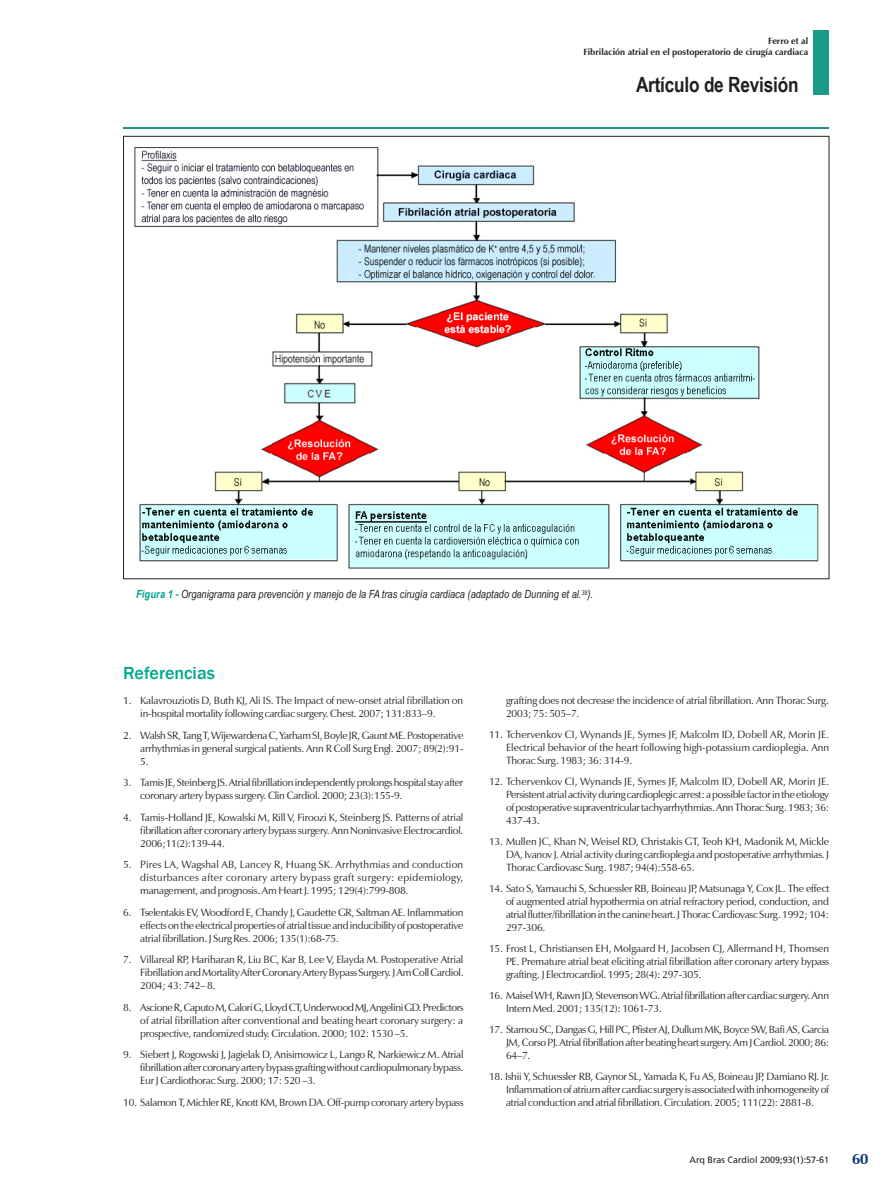
<style>
.page{position:relative;width:893px;height:1191px;background:#fff}
.page>*{position:absolute;margin:0;border:0;box-sizing:border-box;transform-origin:0 0}
.t1{font:700 21px "Arial Narrow";letter-spacing:-.01em;color:#231f20}
.Referências{font:500 18px "Franklin Gothic";color:#00a78e}
.t2{font:700 15px "Zapf Humanist 601 BT";color:#013775}
._04_FIGURA_ref{font:italic 11.25px "Arial Narrow";color:#231f20}
.Refer_bibliog{font:10.5px/12.9px "Zapf Humanist 601 BT";letter-spacing:-.02em;color:#231f20;text-align:justify}
.t3{font:700 9px "Zapf Humanist 601 BT";color:#231f20}
.t4{font:9px "Frutiger";color:#231f20}
.s1{font-weight:700;color:#00a78e}
</style>
<div class="page">
<hr style="left:123px;top:127px;width:706px;height:1px;background:#189c88">
<div style="left:813px;top:30px;width:16px;height:64px;background:#189c88"></div>
<img style="left:134px;top:147px;width:685px;height:422px">
<p class="t3" style="left:768px;top:36px;width:42px">Ferro et al</p>
<p class="t3" style="left:583px;top:47px;width:226px">Fibrilación atrial en el postoperatorio de cirugía cardiaca</p>
<h1 class="t1" style="left:636px;top:69px;width:164px">Artículo de Revisión</h1>
<p class="_04_FIGURA_ref" style="left:136px;top:586px;width:458px"><span class="s1">Figura 1 -</span> Organigrama para prevención y manejo de la FA tras cirugía cardiaca (adaptado de Dunning et al.<sup>38</sup>).</p>
<p class="Referências" style="left:123px;top:662px;width:93px">Referencias</p>
<p class="Refer_bibliog" style="left:140px;top:694px;width:324px;text-indent:-17px">1. Kalavrouziotis D, Buth KJ, Ali IS. The Impact of new-onset atrial fibrillation on in-hospital mortality following cardiac surgery. Chest. 2007; 131:833–9.</p>
<p class="Refer_bibliog" style="left:140px;top:728px;width:325px;text-indent:-17px">2. Walsh SR, Tang T, Wijewardena C, Yarham SI, Boyle JR, Gaunt ME. Postoperative arrhythmias in general surgical patients. Ann R Coll Surg Engl. 2007; 89(2):91- 5.</p>
<p class="Refer_bibliog" style="left:140px;top:776px;width:324px;text-indent:-17px">3. Tamis JE, Steinberg JS. Atrial fibrillation independently prolongs hospital stay after coronary artery bypass surgery. Clin Cardiol. 2000; 23(3):155-9.</p>
<p class="Refer_bibliog" style="left:140px;top:810px;width:325px;text-indent:-17px">4. Tamis-Holland JE, Kowalski M, Rill V, Firoozi K, Steinberg JS. Patterns of atrial fibrillation after coronary artery bypass surgery. Ann Noninvasive Electrocardiol.<br>2006;11(2):139-44.</p>
<p class="Refer_bibliog" style="left:140px;top:858px;width:325px;text-indent:-17px">5. Pires LA, Wagshal AB, Lancey R, Huang SK. Arrhythmias and conduction disturbances after coronary artery bypass graft surgery: epidemiology, management, and prognosis. Am Heart J. 1995; 129(4):799-808.</p>
<p class="Refer_bibliog" style="left:140px;top:905px;width:325px;text-indent:-17px">6. Tselentakis EV, Woodford E, Chandy J, Gaudette GR, Saltman AE. Inflammation effects on the electrical properties of atrial tissue and inducibility of postoperative atrial fibrillation. J Surg Res. 2006; 135(1):68-75.</p>
<p class="Refer_bibliog" style="left:140px;top:953px;width:325px;text-indent:-17px">7. Villareal RP, Hariharan R, Liu BC, Kar B, Lee V, Elayda M. Postoperative Atrial Fibrillation and Mortality After Coronary Artery Bypass Surgery. J Am Coll Cardiol.<br>2004; 43: 742– 8.</p>
<p class="Refer_bibliog" style="left:140px;top:1000px;width:325px;text-indent:-17px">8. Ascione R, Caputo M, Calori G, Lloyd CT, Underwood MJ, Angelini GD. Predictors of atrial fibrillation after conventional and beating heart coronary surgery: a prospective, randomized study. Circulation. 2000; 102: 1530 –5.</p>
<p class="Refer_bibliog" style="left:140px;top:1048px;width:325px;text-indent:-17px">9. Siebert J, Rogowski J, Jagielak D, Anisimowicz L, Lango R, Narkiewicz M. Atrial fibrillation after coronary artery bypass grafting without cardiopulmonary bypass.<br>Eur J Cardiothorac Surg. 2000; 17: 520 –3.</p>
<p class="Refer_bibliog" style="left:123px;top:1095px;width:342px">10. Salamon T, Michler RE, Knott KM, Brown DA. Off-pump coronary artery bypass</p>
<p class="Refer_bibliog" style="left:506px;top:694px;width:325px">grafting does not decrease the incidence of atrial fibrillation. Ann Thorac Surg.<br>2003; 75: 505–7.</p>
<p class="Refer_bibliog" style="left:506px;top:728px;width:325px;text-indent:-17px">11. Tchervenkov CI, Wynands JE, Symes JF, Malcolm ID, Dobell AR, Morin JE.<br>Electrical behavior of the heart following high-potassium cardioplegia. Ann Thorac Surg. 1983; 36: 314-9.</p>
<p class="Refer_bibliog" style="left:506px;top:775px;width:325px;text-indent:-17px">12. Tchervenkov CI, Wynands JE, Symes JF, Malcolm ID, Dobell AR, Morin JE.<br>Persistent atrial activity during cardioplegic arrest: a possible factor in the etiology of postoperative supraventricular tachyarrhythmias. Ann Thorac Surg. 1983; 36:<br>437-43.</p>
<p class="Refer_bibliog" style="left:506px;top:835px;width:325px;text-indent:-17px">13. Mullen JC, Khan N, Weisel RD, Christakis GT, Teoh KH, Madonik M, Mickle DA, Ivanov J. Atrial activity during cardioplegia and postoperative arrhythmias. J Thorac Cardiovasc Surg. 1987; 94(4):558-65.</p>
<p class="Refer_bibliog" style="left:506px;top:882px;width:325px;text-indent:-17px">14. Sato S, Yamauchi S, Schuessler RB, Boineau JP, Matsunaga Y, Cox JL. The effect of augmented atrial hypothermia on atrial refractory period, conduction, and atrial flutter/fibrillation in the canine heart. J Thorac Cardiovasc Surg. 1992; 104:<br>297-306.</p>
<p class="Refer_bibliog" style="left:506px;top:942px;width:325px;text-indent:-17px">15. Frost L, Christiansen EH, Molgaard H, Jacobsen CJ, Allermand H, Thomsen PE. Premature atrial beat eliciting atrial fibrillation after coronary artery bypass grafting. J Electrocardiol. 1995; 28(4): 297-305.</p>
<p class="Refer_bibliog" style="left:506px;top:989px;width:325px;text-indent:-17px">16. Maisel WH, Rawn JD, Stevenson WG. Atrial fibrillation after cardiac surgery. Ann<br>Intern Med. 2001; 135(12): 1061-73.</p>
<p class="Refer_bibliog" style="left:506px;top:1023px;width:325px;text-indent:-17px">17. Stamou SC, Dangas G, Hill PC, Pfister AJ, Dullum MK, Boyce SW, Bafi AS, Garcia JM, Corso PJ. Atrial fibrillation after beating heart surgery. Am J Cardiol. 2000; 86:<br>64–7.</p>
<p class="Refer_bibliog" style="left:506px;top:1070px;width:325px;text-indent:-17px">18. Ishii Y, Schuessler RB, Gaynor SL, Yamada K, Fu AS, Boineau JP, Damiano RJ. Jr.<br>Inflammation of atrium after cardiac surgery is associated with inhomogeneity of atrial conduction and atrial fibrillation. Circulation. 2005; 111(22): 2881-8.</p>
<p class="t4" style="left:690px;top:1154px;width:141px">Arq Bras Cardiol 2009;93(1):57-61</p>
<h3 class="t2" style="left:852px;top:1149px;width:18px">60</h3>
</div>
